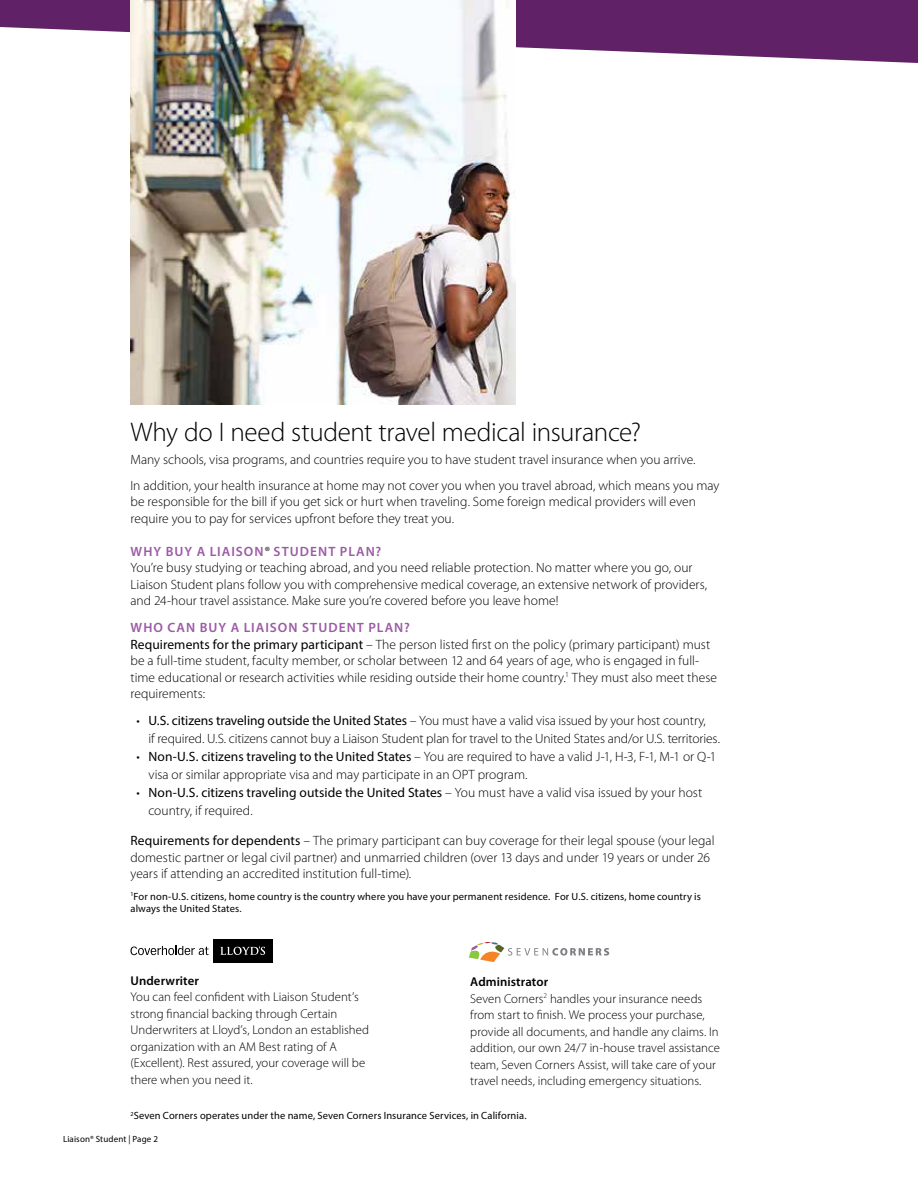
<style>
.page{position:relative;width:918px;height:1188px;background:#fff}
.page>*{position:absolute;margin:0;border:0;box-sizing:border-box;transform-origin:0 0}
.t1{font:300 27px "Myriad Pro";letter-spacing:-.01em;color:#000}
.t2{font:300 13.5px/16.5px "Myriad Pro";color:#000}
.t3{font:300 12.75px/16.5px "Myriad Pro";color:#000}
.t4{font:600 12.75px "Myriad Pro";letter-spacing:.01em;color:#000}
.t5{font:10.5px/12.6px "Myriad Pro";letter-spacing:.01em;color:#000}
.t6{font:9px "Myriad Pro";letter-spacing:.015em;color:#000}
.s1{font-weight:600;color:#9b5ba5}
.s2{font-weight:400}
.s3{font-weight:600}
</style>
<div class="page">
<svg style="left:0;top:0;width:918px;height:63px;fill:#612166"></svg>
<img style="left:130px;top:0;width:386px;height:405px">
<svg style="left:131px;top:946px;width:78px;height:9px"></svg>
<div style="left:213px;top:939px;width:60px;height:24px;background:#000"></div>
<svg style="left:220px;top:946px;width:45px;height:9px"></svg>
<svg style="left:469px;top:942px;width:140px;height:20px"></svg>
<h1 class="t1" style="left:130px;top:417px;width:512px">Why do I need student travel medical insurance?</h1>
<p class="t2" style="left:130px;top:447px;width:590px;line-height:25.5px">Many schools, visa programs, and countries require you to have student travel insurance when you arrive.<br>In addition, your health insurance at home may not cover you when you travel abroad, which means you may</p>
<p class="t2" style="left:130px;top:494px;width:567px">be responsible for the bill if you get sick or hurt when traveling. Some foreign medical providers will even require you to pay for services upfront before they treat you.</p>
<p class="t2" style="left:130px;top:543px;width:578px"><span class="s1">WHY BUY A LIAISON</span>® <span class="s1">STUDENT PLAN?<br></span>You’re busy studying or teaching abroad, and you need reliable protection. No matter where you go, our Liaison Student plans follow you with comprehensive medical coverage, an extensive network of providers, and 24-hour travel assistance. Make sure you’re covered before you leave home!</p>
<p class="t2" style="left:130px;top:620px;width:588px"><span class="s1">WHO CAN BUY A LIAISON STUDENT PLAN?<br></span><span class="s2">Requirements for the primary participant</span> – The person listed first on the policy (primary participant) must be a full-time student, faculty member, or scholar between 12 and 64 years of age, who is engaged in full&shy;time educational or research activities while residing outside their home country.<sup>1</sup> They must also meet these requirements:</p>
<p class="t2" style="left:148px;top:712px;width:573px;line-height:18px;text-indent:-12px">• <span class="s2">U.S. citizens traveling outside the United States</span> – You must have a valid visa issued by your host country,<br>if required. U.S. citizens cannot buy a Liaison Student plan for travel to the United States and/or U.S. territories.</p>
<p class="t2" style="left:148px;top:748px;width:570px;line-height:18px;text-indent:-12px">• <span class="s2">Non-U.S. citizens traveling to the United States</span> – You are required to have a valid J-1, H-3, F-1, M-1 or Q-1 visa or similar appropriate visa and may participate in an OPT program.</p>
<p class="t2" style="left:148px;top:784px;width:555px;line-height:18px;text-indent:-12px">• <span class="s2">Non-U.S. citizens traveling outside the United States</span> – You must have a valid visa issued by your host country, if required.</p>
<p class="t2" style="left:130px;top:833px;width:586px"><span class="s2">Requirements for dependents</span> – The primary participant can buy coverage for their legal spouse (your legal domestic partner or legal civil partner) and unmarried children (over 13 days and under 19 years or under 26 years if attending an accredited institution full-time).</p>
<p class="t5" style="left:130px;top:890px;width:572px"><sup>1</sup>For non-U.S. citizens, home country is the country where you have your permanent residence. For U.S. citizens, home country is always the United States.</p>
<p class="t4" style="left:130px;top:972px;width:70px">Underwriter</p>
<p class="t3" style="left:130px;top:989px;width:240px">You can feel confident with Liaison Student’s strong financial backing through Certain Underwriters at Lloyd’s, London an established organization with an AM Best rating of A (Excellent). Rest assured, your coverage will be there when you need it.</p>
<p class="t3" style="left:470px;top:974px;width:251px"><span class="s3">Administrator<br></span>Seven Corners<sup>2</sup> handles your insurance needs from start to finish. We process your purchase, provide all documents, and handle any claims. In addition, our own 24/7 in-house travel assistance team, Seven Corners Assist, will take care of your travel needs, including emergency situations.</p>
<p class="t5" style="left:130px;top:1109px;width:398px"><sup>2</sup>Seven Corners operates under the name, Seven Corners Insurance Services, in California.</p>
<p class="t6" style="left:63px;top:1134px;width:97px">Liaison® Student | Page 2</p>
</div>
